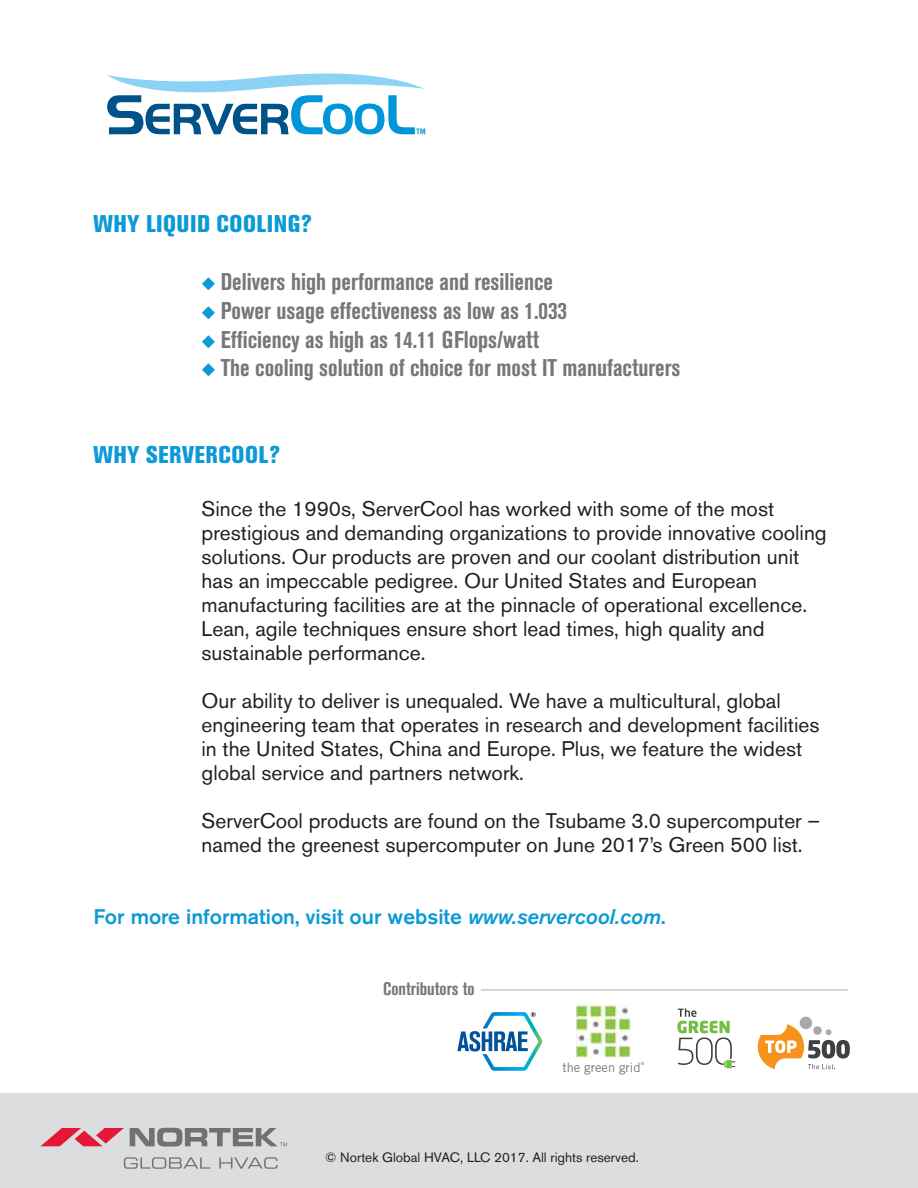
<style>
.page{position:relative;width:918px;height:1188px;background:#fff}
.page>*{position:absolute;margin:0;border:0;box-sizing:border-box;transform-origin:0 0}
.t1{font:700 condensed 24px "Akzidenz Grotesk BE";color:#77777a}
.t2{font:800 condensed 24px "Akzidenz Grotesk BE";letter-spacing:.02em;color:#0b9ad6}
.t3{font:21px/24px "Akzidenz Grotesk BE";color:#231f20}
.t4{font:500 21px "Akzidenz Grotesk BE";color:#0b9ad6}
.t5{font:700 condensed 18px "Akzidenz Grotesk BE";color:#77777a}
.t6{font:13.5px "Akzidenz Grotesk BE";color:#231f20}
.t7{font:12.9px "Trade Gothic";color:#77777a}
.t8{font:condensed 4.35px "Helvetica Neue";color:#77777a}
.s1{color:#0b9ad6}
.s2{font-style:italic}
</style>
<div class="page">
<svg style="left:677px;top:1008px;width:58px;height:60px"></svg>
<svg style="left:758px;top:1016px;width:92px;height:53px"></svg>
<div style="left:0;top:1093px;width:918px;height:95px;background:#dcddde"></div>
<svg style="left:41px;top:1128px;width:83px;height:18px"></svg>
<svg style="left:124px;top:1157px;width:86px;height:12px"></svg>
<svg style="left:219px;top:1157px;width:59px;height:12px"></svg>
<svg style="left:130px;top:1128px;width:157px;height:19px"></svg>
<svg style="left:457px;top:1012px;width:85px;height:59px"></svg>
<img style="left:577px;top:1005px;width:53px;height:53px">
<hr style="left:481px;top:989px;width:367px;height:2px;background:#cac8c7">
<svg style="left:107px;top:73px;width:318px;height:61px"></svg>
<p class="t2" style="left:94px;top:215px;width:220px">WHY LIQUID COOLING?</p>
<p class="t1" style="left:202px;top:273px;width:353px"><span class="s1">◆</span> Delivers high performance and resilience</p>
<p class="t1" style="left:202px;top:302px;width:367px"><span class="s1">◆</span> Power usage effectiveness as low as 1.033</p>
<p class="t1" style="left:202px;top:331px;width:339px"><span class="s1">◆</span> Efficiency as high as 14.11 GFlops/watt</p>
<p class="t1" style="left:202px;top:359px;width:480px"><span class="s1">◆</span> The cooling solution of choice for most IT manufacturers</p>
<p class="t2" style="left:94px;top:446px;width:189px">WHY SERVERCOOL?</p>
<p class="t3" style="left:202px;top:499px;width:627px">Since the 1990s, ServerCool has worked with some of the most prestigious and demanding organizations to provide innovative cooling solutions. Our products are proven and our coolant distribution unit has an impeccable pedigree. Our United States and European manufacturing facilities are at the pinnacle of operational excellence.<br>Lean, agile techniques ensure short lead times, high quality and sustainable performance.</p>
<p class="t3" style="left:202px;top:691px;width:619px">Our ability to deliver is unequaled. We have a multicultural, global engineering team that operates in research and development facilities in the United States, China and Europe. Plus, we feature the widest global service and partners network.</p>
<p class="t3" style="left:202px;top:811px;width:620px">ServerCool products are found on the Tsubame 3.0 supercomputer – named the greenest supercomputer on June 2017’s Green 500 list.</p>
<p class="t4" style="left:94px;top:909px;width:573px">For more information, visit our website <span class="s2">www.servercool.com</span>.</p>
<p class="t5" style="left:383px;top:983px;width:93px">Contributors to</p>
<p class="t7" style="left:562px;top:1063px;width:80px">the green grid</p>
<p class="t8" style="left:641px;top:1062px;width:5px">®</p>
<p class="t6" style="left:325px;top:1152px;width:315px">© Nortek Global HVAC, LLC 2017. All rights reserved.</p>
</div>
